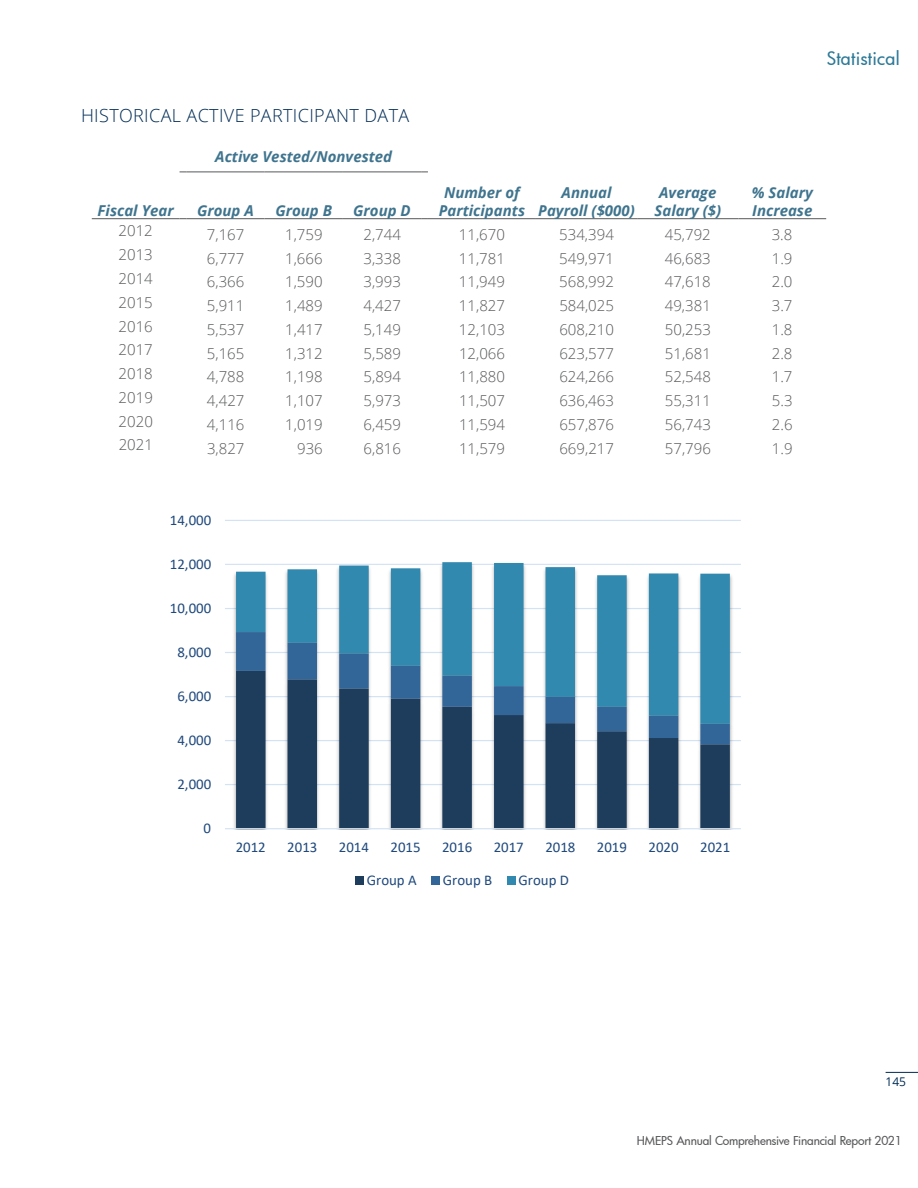
<style>
.page{position:relative;width:918px;height:1188px;background:#fff}
.page>*{position:absolute;margin:0;border:0;box-sizing:border-box;transform-origin:0 0}
.Main_Body_Chart_Head{font:300 18px "Open Sans";letter-spacing:.02em;color:#002c56}
.t1{font:500 18px "Futura";letter-spacing:.015em;color:#2c7997}
.Content--Right{font:300 15px "Open Sans";color:#57585a}
.Table_Header{font:italic 700 15px/18px "Open Sans";color:#3f748e;text-align:center}
.Content___Center{font:300 15px "Open Sans";color:#57585a}
.t2{font:14.85px "Calibri";color:#1f497d}
.t3{font:500 12px "Futura";letter-spacing:-.015em;color:#57585a}
.t4{font:12px "Open Sans";color:#002c56}
</style>
<div class="page">
<svg style="left:92px;top:171px;width:734px;height:49px"></svg>
<hr style="left:92px;top:218px;width:88px;height:1px;background:#57585a">
<hr style="left:186px;top:218px;width:79px;height:1px;background:#57585a">
<hr style="left:265px;top:218px;width:78px;height:1px;background:#57585a">
<hr style="left:343px;top:218px;width:78px;height:1px;background:#57585a">
<hr style="left:428px;top:218px;width:108px;height:1px;background:#57585a">
<hr style="left:536px;top:218px;width:101px;height:1px;background:#57585a">
<hr style="left:637px;top:218px;width:101px;height:1px;background:#57585a">
<hr style="left:738px;top:218px;width:88px;height:1px;background:#57585a">
<hr style="left:186px;top:172px;width:79px;height:1px;background:#57585a">
<hr style="left:265px;top:172px;width:78px;height:1px;background:#57585a">
<hr style="left:343px;top:172px;width:78px;height:1px;background:#57585a">
<hr style="left:225px;top:784px;width:516px;height:1px;background:#d4e3f4">
<hr style="left:225px;top:740px;width:516px;height:1px;background:#d4e3f4">
<hr style="left:225px;top:696px;width:516px;height:1px;background:#d4e3f4">
<hr style="left:225px;top:652px;width:516px;height:1px;background:#d4e3f4">
<hr style="left:225px;top:608px;width:516px;height:1px;background:#d4e3f4">
<hr style="left:225px;top:564px;width:516px;height:1px;background:#d4e3f4">
<hr style="left:225px;top:520px;width:516px;height:1px;background:#d4e3f4">
<svg style="left:236px;top:744px;width:494px;height:84px;fill:#1e3d5c"></svg>
<svg style="left:236px;top:724px;width:494px;height:20px"></svg>
<svg style="left:236px;top:562px;width:494px;height:162px"></svg>
<hr style="left:225px;top:828px;width:516px;height:1px;background:#d4e3f4">
<div style="left:355px;top:877px;width:8px;height:8px;background:#1e3d5c"></div>
<div style="left:431px;top:877px;width:8px;height:8px;background:#326699"></div>
<div style="left:507px;top:877px;width:8px;height:8px;background:#3189b0"></div>
<hr style="left:886px;top:1072px;width:32px;height:1px;background:#002c56">
<p class="t1" style="left:827px;top:47px;width:75px">Statistical</p>
<p class="Main_Body_Chart_Head" style="left:81px;top:103px;width:330px">HISTORICAL ACTIVE PARTICIPANT DATA</p>
<p class="Table_Header" style="left:215px;top:147px;width:178px">Active Vested/Nonvested</p>
<p class="Table_Header" style="left:98px;top:201px;width:78px">Fiscal Year</p>
<p class="Table_Header" style="left:197px;top:201px;width:58px">Group A</p>
<p class="Table_Header" style="left:275px;top:201px;width:58px">Group B</p>
<p class="Table_Header" style="left:353px;top:201px;width:59px">Group D</p>
<p class="Table_Header" style="left:439px;top:183px;width:88px">Number of<br>Participants</p>
<p class="Table_Header" style="left:538px;top:183px;width:98px">Annual<br>Payroll ($000)</p>
<p class="Table_Header" style="left:654px;top:183px;width:68px">Average<br>Salary ($)</p>
<p class="Table_Header" style="left:752px;top:183px;width:63px;text-align:left">% Salary<br>Increase</p>
<p class="Content___Center" style="left:119px;top:221px;width:36px">2012</p>
<p class="Content--Right" style="left:207px;top:224px;width:39px">7,167</p>
<p class="Content--Right" style="left:285px;top:224px;width:39px">1,759</p>
<p class="Content--Right" style="left:363px;top:224px;width:39px">2,744</p>
<p class="Content--Right" style="left:459px;top:224px;width:48px">11,670</p>
<p class="Content--Right" style="left:559px;top:224px;width:56px">534,394</p>
<p class="Content--Right" style="left:665px;top:224px;width:48px">45,792</p>
<p class="Content--Right" style="left:772px;top:224px;width:22px">3.8</p>
<p class="Content___Center" style="left:119px;top:244px;width:36px">2013</p>
<p class="Content--Right" style="left:207px;top:248px;width:39px">6,777</p>
<p class="Content--Right" style="left:285px;top:248px;width:39px">1,666</p>
<p class="Content--Right" style="left:363px;top:248px;width:39px">3,338</p>
<p class="Content--Right" style="left:459px;top:248px;width:48px">11,781</p>
<p class="Content--Right" style="left:559px;top:248px;width:56px">549,971</p>
<p class="Content--Right" style="left:665px;top:248px;width:48px">46,683</p>
<p class="Content--Right" style="left:772px;top:248px;width:22px">1.9</p>
<p class="Content___Center" style="left:119px;top:268px;width:36px">2014</p>
<p class="Content--Right" style="left:207px;top:272px;width:39px">6,366</p>
<p class="Content--Right" style="left:285px;top:272px;width:39px">1,590</p>
<p class="Content--Right" style="left:364px;top:272px;width:39px">3,993</p>
<p class="Content--Right" style="left:459px;top:272px;width:48px">11,949</p>
<p class="Content--Right" style="left:559px;top:272px;width:56px">568,992</p>
<p class="Content--Right" style="left:665px;top:272px;width:48px">47,618</p>
<p class="Content--Right" style="left:772px;top:272px;width:22px">2.0</p>
<p class="Content___Center" style="left:119px;top:292px;width:36px">2015</p>
<p class="Content--Right" style="left:207px;top:295px;width:39px">5,911</p>
<p class="Content--Right" style="left:285px;top:295px;width:39px">1,489</p>
<p class="Content--Right" style="left:364px;top:295px;width:39px">4,427</p>
<p class="Content--Right" style="left:459px;top:295px;width:48px">11,827</p>
<p class="Content--Right" style="left:559px;top:295px;width:56px">584,025</p>
<p class="Content--Right" style="left:665px;top:295px;width:48px">49,381</p>
<p class="Content--Right" style="left:772px;top:295px;width:22px">3.7</p>
<p class="Content___Center" style="left:119px;top:316px;width:36px">2016</p>
<p class="Content--Right" style="left:207px;top:319px;width:39px">5,537</p>
<p class="Content--Right" style="left:285px;top:319px;width:39px">1,417</p>
<p class="Content--Right" style="left:364px;top:319px;width:39px">5,149</p>
<p class="Content--Right" style="left:459px;top:319px;width:48px">12,103</p>
<p class="Content--Right" style="left:559px;top:319px;width:56px">608,210</p>
<p class="Content--Right" style="left:665px;top:319px;width:48px">50,253</p>
<p class="Content--Right" style="left:772px;top:319px;width:22px">1.8</p>
<p class="Content___Center" style="left:119px;top:340px;width:36px">2017</p>
<p class="Content--Right" style="left:207px;top:343px;width:39px">5,165</p>
<p class="Content--Right" style="left:285px;top:343px;width:39px">1,312</p>
<p class="Content--Right" style="left:364px;top:343px;width:39px">5,589</p>
<p class="Content--Right" style="left:459px;top:343px;width:48px">12,066</p>
<p class="Content--Right" style="left:559px;top:343px;width:56px">623,577</p>
<p class="Content--Right" style="left:665px;top:343px;width:48px">51,681</p>
<p class="Content--Right" style="left:772px;top:343px;width:22px">2.8</p>
<p class="Content___Center" style="left:119px;top:363px;width:36px">2018</p>
<p class="Content--Right" style="left:207px;top:367px;width:39px">4,788</p>
<p class="Content--Right" style="left:285px;top:367px;width:39px">1,198</p>
<p class="Content--Right" style="left:364px;top:367px;width:39px">5,894</p>
<p class="Content--Right" style="left:459px;top:367px;width:48px">11,880</p>
<p class="Content--Right" style="left:559px;top:367px;width:56px">624,266</p>
<p class="Content--Right" style="left:665px;top:367px;width:48px">52,548</p>
<p class="Content--Right" style="left:772px;top:367px;width:22px">1.7</p>
<p class="Content___Center" style="left:119px;top:387px;width:36px">2019</p>
<p class="Content--Right" style="left:207px;top:390px;width:39px">4,427</p>
<p class="Content--Right" style="left:285px;top:390px;width:39px">1,107</p>
<p class="Content--Right" style="left:364px;top:390px;width:39px">5,973</p>
<p class="Content--Right" style="left:459px;top:390px;width:48px">11,507</p>
<p class="Content--Right" style="left:559px;top:390px;width:56px">636,463</p>
<p class="Content--Right" style="left:665px;top:390px;width:48px">55,311</p>
<p class="Content--Right" style="left:772px;top:390px;width:22px">5.3</p>
<p class="Content___Center" style="left:119px;top:411px;width:36px">2020</p>
<p class="Content--Right" style="left:207px;top:414px;width:39px">4,116</p>
<p class="Content--Right" style="left:285px;top:414px;width:39px">1,019</p>
<p class="Content--Right" style="left:364px;top:414px;width:39px">6,459</p>
<p class="Content--Right" style="left:459px;top:414px;width:48px">11,594</p>
<p class="Content--Right" style="left:559px;top:414px;width:56px">657,876</p>
<p class="Content--Right" style="left:665px;top:414px;width:48px">56,743</p>
<p class="Content--Right" style="left:772px;top:414px;width:22px">2.6</p>
<p class="Content--Right" style="left:119px;top:435px;width:36px">2021</p>
<p class="Content--Right" style="left:207px;top:438px;width:39px">3,827</p>
<p class="Content--Right" style="left:297px;top:438px;width:27px">936</p>
<p class="Content--Right" style="left:364px;top:438px;width:39px">6,816</p>
<p class="Content--Right" style="left:459px;top:438px;width:48px">11,579</p>
<p class="Content--Right" style="left:559px;top:438px;width:56px">669,217</p>
<p class="Content--Right" style="left:665px;top:438px;width:48px">57,796</p>
<p class="Content--Right" style="left:772px;top:438px;width:22px">1.9</p>
<p class="t2" style="left:170px;top:509px;width:43px">14,000</p>
<p class="t2" style="left:170px;top:553px;width:43px">12,000</p>
<p class="t2" style="left:170px;top:597px;width:43px">10,000</p>
<p class="t2" style="left:177px;top:641px;width:35px">8,000</p>
<p class="t2" style="left:177px;top:686px;width:35px">6,000</p>
<p class="t2" style="left:177px;top:730px;width:35px">4,000</p>
<p class="t2" style="left:177px;top:774px;width:35px">2,000</p>
<p class="t2" style="left:204px;top:818px;width:9px">0</p>
<p class="t2" style="left:236px;top:837px;width:32px">2012</p>
<p class="t2" style="left:287px;top:837px;width:32px">2013</p>
<p class="t2" style="left:339px;top:837px;width:32px">2014</p>
<p class="t2" style="left:391px;top:837px;width:32px">2015</p>
<p class="t2" style="left:442px;top:837px;width:32px">2016</p>
<p class="t2" style="left:494px;top:837px;width:32px">2017</p>
<p class="t2" style="left:545px;top:837px;width:32px">2018</p>
<p class="t2" style="left:597px;top:837px;width:32px">2019</p>
<p class="t2" style="left:649px;top:837px;width:32px">2020</p>
<p class="t2" style="left:700px;top:837px;width:32px">2021</p>
<p class="t2" style="left:367px;top:870px;width:51px">Group A</p>
<p class="t2" style="left:443px;top:870px;width:51px">Group B</p>
<p class="t2" style="left:519px;top:870px;width:52px">Group D</p>
<p class="t4" style="left:886px;top:1073px;width:22px">145</p>
<p class="t3" style="left:637px;top:1132px;width:266px">HMEPS Annual Comprehensive Financial Report 2021</p>
</div>
